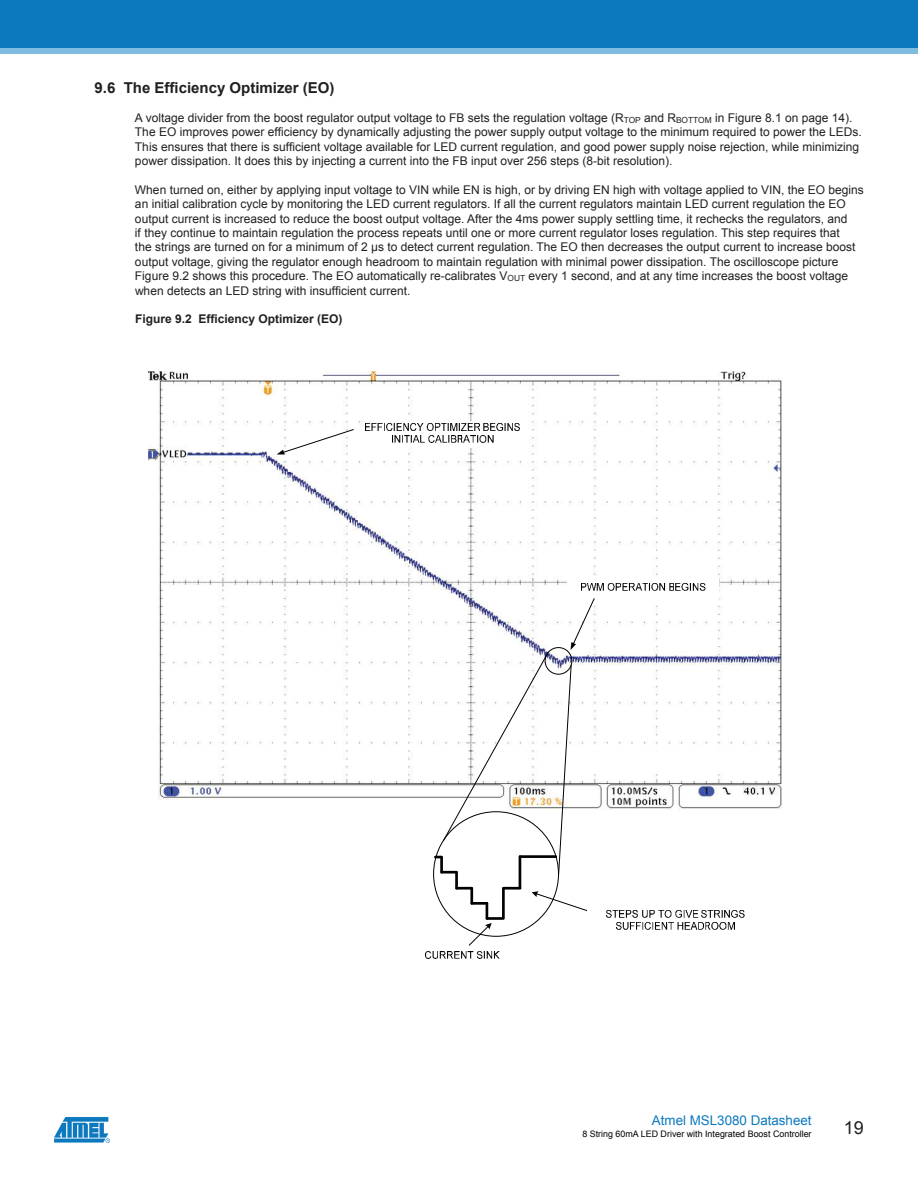
<style>
.page{position:relative;width:918px;height:1188px;background:#fff}
.page>*{position:absolute;margin:0;border:0;box-sizing:border-box;transform-origin:0 0}
.t1{font:18px "Arial";color:#221f1f}
.t2{font:700 15px "Arial";color:#221f1f}
.t3{font:13.35px "Arial";color:#0c79bf}
.t4{font:12px/14.4px "Arial";color:#221f1f}
.t5{font:700 12px "Arial";color:#221f1f}
.t6{font:8.85px "Arial";color:#000}
</style>
<div class="page">
<svg style="left:54px;top:1117px;width:56px;height:26px"></svg>
<div style="left:0;top:6px;width:918px;height:48px;background:#80bce0"></div>
<div style="left:0;top:0;width:918px;height:48px;background:#0c79bf"></div>
<img style="left:149px;top:371px;width:632px;height:473px">
<div style="left:362px;top:421px;width:161px;height:26px;background:#fff"></div>
<img style="left:365px;top:424px;width:155px;height:7px">
<img style="left:392px;top:435px;width:101px;height:15px">
<div style="left:580px;top:751px;width:168px;height:22px;background:#fff"></div>
<div style="left:567px;top:576px;width:152px;height:23px;background:#fff"></div>
<img style="left:581px;top:583px;width:125px;height:8px">
<img style="left:425px;top:951px;width:43px;height:7px">
<svg style="left:277px;top:429px;width:77px;height:25px"></svg>
<svg style="left:571px;top:598px;width:24px;height:52px"></svg>
<div style="left:545px;top:647px;width:27px;height:28px;border:1px solid #010101;border-radius:50%"></div>
<div style="left:434px;top:812px;width:124px;height:124px;background:#fff;border-radius:50%"></div>
<svg style="left:442px;top:651px;width:107px;height:191px"></svg>
<svg style="left:558px;top:664px;width:14px;height:214px"></svg>
<hr style="left:455px;top:872px;width:3px;height:16px;background:#010101">
<hr style="left:457px;top:887px;width:15px;height:3px;background:#010101">
<hr style="left:470px;top:888px;width:3px;height:15px;background:#010101">
<hr style="left:472px;top:902px;width:15px;height:3px;background:#010101">
<hr style="left:487px;top:917px;width:15px;height:3px;background:#010101">
<hr style="left:502px;top:888px;width:3px;height:30px;background:#010101">
<hr style="left:504px;top:887px;width:16px;height:3px;background:#010101">
<hr style="left:519px;top:857px;width:2px;height:31px;background:#010101">
<svg style="left:532px;top:891px;width:55px;height:22px"></svg>
<hr style="left:440px;top:857px;width:3px;height:15px;background:#010101">
<hr style="left:442px;top:871px;width:14px;height:3px;background:#010101">
<hr style="left:520px;top:855px;width:36px;height:3px;background:#010101">
<img style="left:607px;top:910px;width:138px;height:8px">
<img style="left:616px;top:922px;width:118px;height:8px">
<svg style="left:468px;top:903px;width:31px;height:55px"></svg>
<div style="left:701px;top:812px;width:80px;height:41px;background:#fff"></div>
<p class="t2" style="left:94px;top:78px;width:242px">9.6 The Ef昀椀ciency Optimizer (EO)</p>
<p class="t4" style="left:135px;top:111px;width:728px">A voltage divider from the boost regulator output voltage to FB sets the regulation voltage (R<sub>TOP</sub> and R<sub>BOTTOM</sub> in Figure 8.1 on page 14).<br>The EO improves power ef昀椀ciency by dynamically adjusting the power supply output voltage to the minimum required to power the LEDs.<br>This ensures that there is suf昀椀cient voltage available for LED current regulation, and good power supply noise rejection, while minimizing power dissipation. It does this by injecting a current into the FB input over 256 steps (8-bit resolution).</p>
<p class="t4" style="left:135px;top:183px;width:730px">When turned on, either by applying input voltage to VIN while EN is high, or by driving EN high with voltage applied to VIN, the EO begins an initial calibration cycle by monitoring the LED current regulators. If all the current regulators maintain LED current regulation the EO output current is increased to reduce the boost output voltage. After the 4ms power supply settling time, it rechecks the regulators, and<br>if they continue to maintain regulation the process repeats until one or more current regulator loses regulation. This step requires that<br>the strings are turned on for a minimum of 2 µs to detect current regulation. The EO then decreases the output current to increase boost output voltage, giving the regulator enough headroom to maintain regulation with minimal power dissipation. The oscilloscope picture Figure 9.2 shows this procedure. The EO automatically re-calibrates V<sub>OUT</sub> every 1 second, and at any time increases the boost voltage when detects an LED string with insuf昀椀cient current.</p>
<p class="t5" style="left:135px;top:311px;width:209px">Figure 9.2 Ef昀椀ciency Optimizer (EO)</p>
<p class="t3" style="left:652px;top:1115px;width:161px">Atmel MSL3080 Datasheet</p>
<p class="t6" style="left:582px;top:1131px;width:231px">8 String 60mA LED Driver with Integrated Boost Controller</p>
<h1 class="t1" style="left:844px;top:1121px;width:22px">19</h1>
</div>
